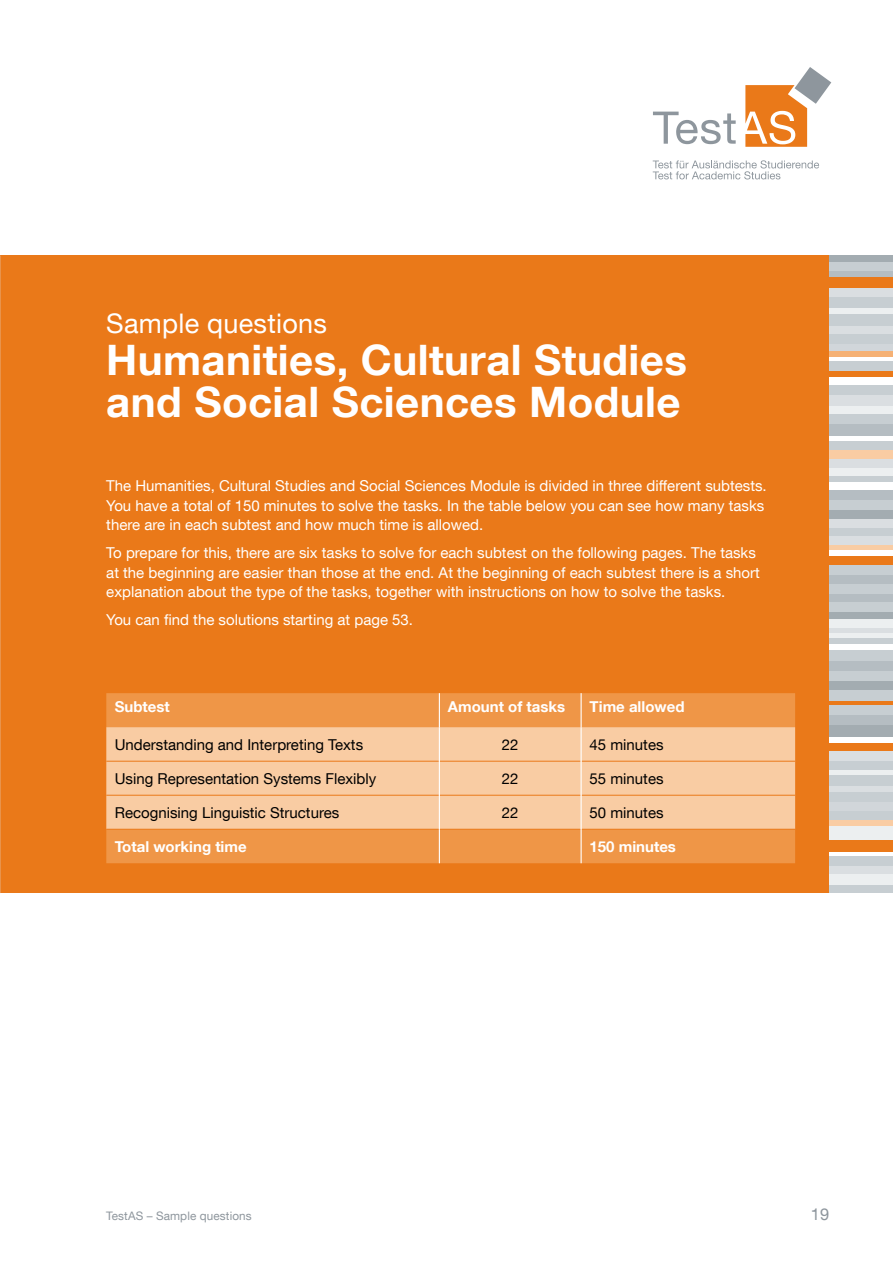
<style>
.page{position:relative;width:893px;height:1263px;background:#fff}
.page>*{position:absolute;margin:0;border:0;box-sizing:border-box;transform-origin:0 0}
.t1{font:700 42px/42px "Helvetica Neue LT Com";letter-spacing:.01em;color:#fff}
.t2{font:27px "Helvetica Neue LT Com";letter-spacing:.01em;color:#fff}
.t3{font:16.5px "Helvetica Neue LT Com";color:#8e969d}
.t4{font:15px/19.5px "Helvetica Neue LT Com";color:#fff}
.t5{font:15px "Helvetica Neue LT Com";color:#000}
.t6{font:700 15px "Helvetica Neue LT Com";color:#fff}
.t7{font:11.7px "Helvetica Neue LT Com";letter-spacing:.01em;color:#8e969d}
</style>
<div class="page">
<div style="left:0;top:255px;width:893px;height:638px;background:#ea7919"></div>
<div style="left:829px;top:255px;width:64px;height:638px;background:#fff"></div>
<div style="left:829px;top:825px;width:64px;height:18px;background:#eceff0"></div>
<div style="left:829px;top:255px;width:64px;height:11px;background:#a3acb1"></div>
<div style="left:829px;top:262px;width:64px;height:11px;background:#c7ced2"></div>
<div style="left:829px;top:271px;width:64px;height:11px;background:#b5bdc2"></div>
<div style="left:829px;top:277px;width:64px;height:12px;background:#ea7919"></div>
<div style="left:829px;top:288px;width:64px;height:11px;background:#dadee1"></div>
<div style="left:829px;top:298px;width:64px;height:11px;background:#c7ced2"></div>
<svg style="left:829px;top:309px;width:64px;height:6px"></svg>
<div style="left:829px;top:315px;width:64px;height:11px;background:#c7ced2"></div>
<div style="left:829px;top:326px;width:64px;height:11px;background:#dadee1"></div>
<div style="left:829px;top:334px;width:64px;height:11px;background:#c7ced2"></div>
<div style="left:829px;top:344px;width:64px;height:12px;background:#d1d6da"></div>
<div style="left:829px;top:351px;width:64px;height:6px;background:#f5b175"></div>
<div style="left:829px;top:361px;width:64px;height:12px;background:#c7ced2"></div>
<div style="left:829px;top:371px;width:64px;height:6px;background:#ea7919"></div>
<div style="left:829px;top:385px;width:64px;height:11px;background:#c7ced2"></div>
<div style="left:829px;top:395px;width:64px;height:11px;background:#dadee1"></div>
<div style="left:829px;top:406px;width:64px;height:12px;background:#eceff0"></div>
<div style="left:829px;top:414px;width:64px;height:12px;background:#c7ced2"></div>
<div style="left:829px;top:424px;width:64px;height:12px;background:#b5bdc2"></div>
<div style="left:829px;top:441px;width:64px;height:11px;background:#c7ced2"></div>
<div style="left:829px;top:450px;width:64px;height:11px;background:#f9cca3"></div>
<div style="left:829px;top:459px;width:64px;height:11px;background:#dadee1"></div>
<div style="left:829px;top:468px;width:64px;height:11px;background:#eceff0"></div>
<div style="left:829px;top:476px;width:64px;height:6px;background:#c7ced2"></div>
<div style="left:829px;top:490px;width:64px;height:12px;background:#b5bdc2"></div>
<div style="left:829px;top:501px;width:64px;height:11px;background:#c7ced2"></div>
<div style="left:829px;top:511px;width:64px;height:11px;background:#a3acb1"></div>
<div style="left:829px;top:520px;width:64px;height:11px;background:#dadee1"></div>
<div style="left:829px;top:529px;width:64px;height:11px;background:#c7ced2"></div>
<div style="left:829px;top:537px;width:64px;height:11px;background:#dadee1"></div>
<div style="left:829px;top:545px;width:64px;height:5px;background:#f9cca3"></div>
<div style="left:829px;top:556px;width:64px;height:11px;background:#ea7919"></div>
<div style="left:829px;top:566px;width:64px;height:11px;background:#c7ced2"></div>
<div style="left:829px;top:576px;width:64px;height:11px;background:#b5bdc2"></div>
<div style="left:829px;top:585px;width:64px;height:11px;background:#c7ced2"></div>
<div style="left:829px;top:594px;width:64px;height:12px;background:#b5bdc2"></div>
<div style="left:829px;top:603px;width:64px;height:11px;background:#c7ced2"></div>
<div style="left:829px;top:612px;width:64px;height:12px;background:#a3acb1"></div>
<div style="left:829px;top:619px;width:64px;height:12px;background:#eceff0"></div>
<div style="left:829px;top:631px;width:64px;height:9px;background:#eceff0"></div>
<hr style="left:829px;top:629px;width:64px;height:4px;background:#dadee1">
<div style="left:829px;top:638px;width:64px;height:6px;background:#c7ced2"></div>
<div style="left:829px;top:650px;width:64px;height:12px;background:#c7ced2"></div>
<div style="left:829px;top:661px;width:64px;height:11px;background:#b5bdc2"></div>
<div style="left:829px;top:671px;width:64px;height:11px;background:#c7ced2"></div>
<div style="left:829px;top:682px;width:64px;height:11px;background:#a3acb1"></div>
<div style="left:829px;top:691px;width:64px;height:11px;background:#c7ced2"></div>
<svg style="left:829px;top:701px;width:64px;height:5px"></svg>
<div style="left:829px;top:706px;width:64px;height:11px;background:#c7ced2"></div>
<div style="left:829px;top:716px;width:64px;height:11px;background:#b5bdc2"></div>
<div style="left:829px;top:725px;width:64px;height:11px;background:#a3acb1"></div>
<div style="left:829px;top:743px;width:64px;height:9px;background:#ea7919"></div>
<div style="left:829px;top:751px;width:64px;height:12px;background:#dadee1"></div>
<div style="left:829px;top:761px;width:64px;height:12px;background:#c7ced2"></div>
<div style="left:829px;top:771px;width:64px;height:5px;background:#eceff0"></div>
<div style="left:829px;top:775px;width:64px;height:12px;background:#c7ced2"></div>
<div style="left:829px;top:786px;width:64px;height:7px;background:#dadee1"></div>
<div style="left:829px;top:792px;width:64px;height:12px;background:#c7ced2"></div>
<div style="left:829px;top:802px;width:64px;height:12px;background:#d1d6da"></div>
<div style="left:829px;top:811px;width:64px;height:11px;background:#c7ced2"></div>
<div style="left:829px;top:820px;width:64px;height:6px;background:#f9cca3"></div>
<div style="left:829px;top:840px;width:64px;height:12px;background:#ea7919"></div>
<div style="left:829px;top:856px;width:64px;height:11px;background:#c7ced2"></div>
<div style="left:829px;top:866px;width:64px;height:11px;background:#dadee1"></div>
<div style="left:829px;top:874px;width:64px;height:12px;background:#eceff0"></div>
<div style="left:829px;top:885px;width:64px;height:8px;background:#c7ced2"></div>
<svg style="left:653px;top:112px;width:83px;height:32px"></svg>
<svg style="left:653px;top:160px;width:166px;height:19px"></svg>
<svg style="left:745px;top:67px;width:86px;height:80px"></svg>
<div style="left:106px;top:693px;width:689px;height:170px;background:#ef9647"></div>
<div style="left:106px;top:727px;width:689px;height:102px;background:#f9cca3"></div>
<hr style="left:106px;top:761px;width:333px;height:1px;background:#ea7919">
<hr style="left:440px;top:761px;width:141px;height:1px;background:#ea7919">
<hr style="left:582px;top:761px;width:213px;height:1px;background:#ea7919">
<hr style="left:106px;top:795px;width:333px;height:1px;background:#ea7919">
<hr style="left:440px;top:795px;width:141px;height:1px;background:#ea7919">
<hr style="left:582px;top:795px;width:213px;height:1px;background:#ea7919">
<hr style="left:106px;top:829px;width:333px;height:1px;background:#ea7919">
<hr style="left:440px;top:829px;width:141px;height:1px;background:#ea7919">
<hr style="left:582px;top:829px;width:213px;height:1px;background:#ea7919">
<hr style="left:439px;top:693px;width:1px;height:34px;background:#fff">
<hr style="left:581px;top:693px;width:1px;height:34px;background:#fff">
<hr style="left:439px;top:727px;width:1px;height:34px;background:#fff">
<hr style="left:581px;top:727px;width:1px;height:34px;background:#fff">
<hr style="left:439px;top:761px;width:1px;height:34px;background:#fff">
<hr style="left:581px;top:761px;width:1px;height:34px;background:#fff">
<hr style="left:439px;top:795px;width:1px;height:34px;background:#fff">
<hr style="left:581px;top:795px;width:1px;height:34px;background:#fff">
<hr style="left:439px;top:829px;width:1px;height:34px;background:#fff">
<hr style="left:581px;top:829px;width:1px;height:34px;background:#fff">
<h2 class="t2" style="left:106px;top:307px;width:222px">Sample questions</h2>
<h1 class="t1" style="left:106px;top:338px;width:582px">Humanities, Cultural Studies and Social Sciences Module</h1>
<p class="t4" style="left:106px;top:476px;width:662px">The Humanities, Cultural Studies and Social Sciences Module is divided in three different subtests.<br>You have a total of 150 minutes to solve the tasks. In the table below you can see how many tasks there are in each subtest and how much time is allowed.</p>
<p class="t4" style="left:106px;top:543px;width:655px">To prepare for this, there are six tasks to solve for each subtest on the following pages. The tasks at the beginning are easier than those at the end. At the beginning of each subtest there is a short explanation about the type of the tasks, together with instructions on how to solve the tasks.</p>
<p class="t4" style="left:106px;top:610px;width:308px">You can find the solutions starting at page 53.</p>
<p class="t6" style="left:115px;top:697px;width:57px">Subtest</p>
<p class="t6" style="left:448px;top:697px;width:119px">Amount of tasks</p>
<p class="t6" style="left:590px;top:697px;width:96px">Time allowed</p>
<p class="t5" style="left:115px;top:735px;width:250px">Understanding and Interpreting Texts</p>
<p class="t5" style="left:502px;top:735px;width:18px">22</p>
<p class="t5" style="left:590px;top:735px;width:75px">45 minutes</p>
<p class="t5" style="left:115px;top:769px;width:263px">Using Representation Systems Flexibly</p>
<p class="t5" style="left:502px;top:769px;width:18px">22</p>
<p class="t5" style="left:590px;top:769px;width:75px">55 minutes</p>
<p class="t5" style="left:115px;top:803px;width:226px">Recognising Linguistic Structures</p>
<p class="t5" style="left:502px;top:803px;width:18px">22</p>
<p class="t5" style="left:590px;top:803px;width:75px">50 minutes</p>
<p class="t6" style="left:115px;top:837px;width:133px">Total working time</p>
<p class="t6" style="left:590px;top:837px;width:88px">150 minutes</p>
<p class="t7" style="left:106px;top:1209px;width:147px">TestAS – Sample questions</p>
<p class="t3" style="left:811px;top:1204px;width:20px">19</p>
</div>
